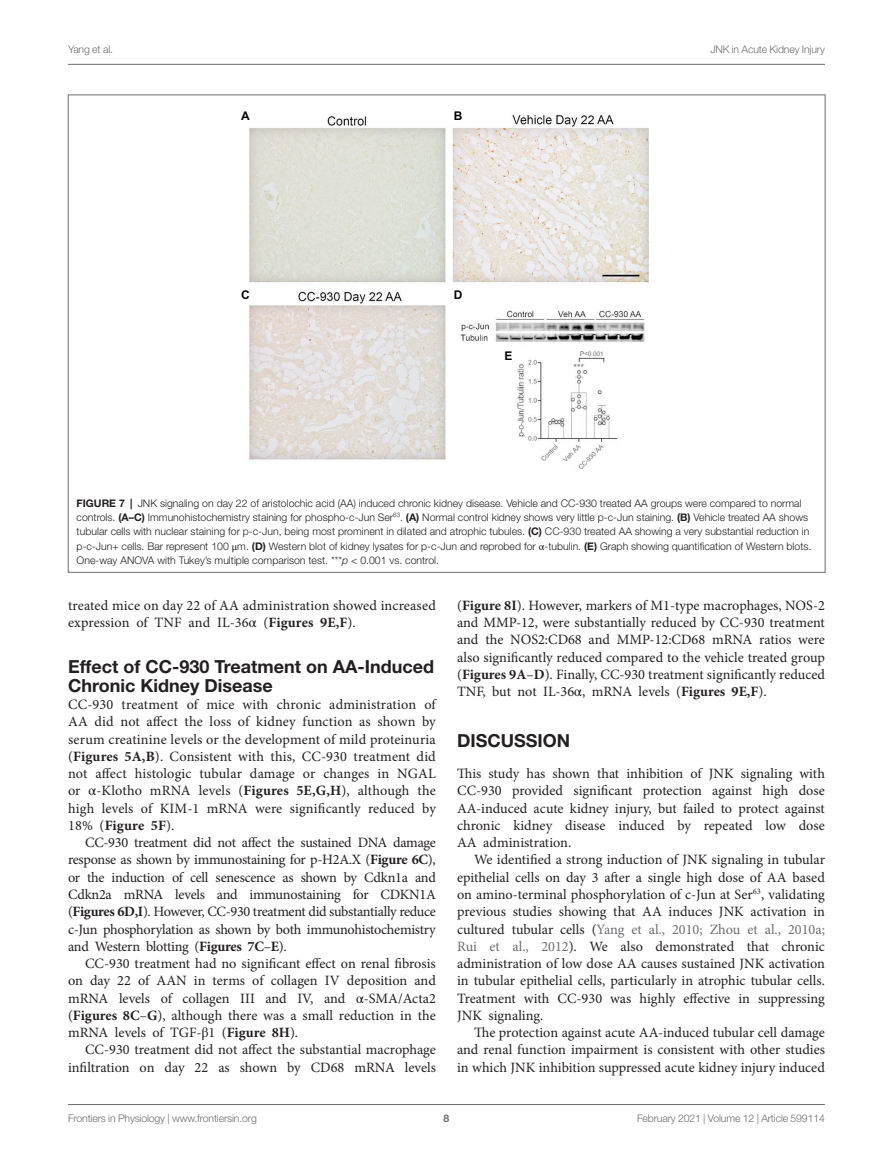
<style>
.page{position:relative;width:893px;height:1170px;background:#fff}
.page>*{position:absolute;margin:0;border:0;box-sizing:border-box;transform-origin:0 0}
.HEAD_2{font:700 18px/18.8px "Helvetica Neue LT Std";color:#231f20}
.HEAD_1{font:700 18px "Helvetica Neue LT Std";color:#231f20}
.TEXT{font:14.25px/17.2px "Minion Pro";color:#231f20;text-align:justify}
.TEXT_FLUSH{font:14.25px/17.2px "Minion Pro";letter-spacing:.005em;color:#231f20;text-align:justify}
.t1{font:700 12px "Arial";color:#040503}
.FIG_LEG{font:300 10.5px/14.2px "Helvetica Neue LT Std";color:#231f20}
.t2{font:300 10.5px "Helvetica Neue LT Std";letter-spacing:-.015em;color:#6c6d70}
.t3{font:700 10.5px "Helvetica Neue LT Std";color:#6c6d70}
.s1{font-weight:700}
.s2{font-family:"STIX General";font-weight:400}
.s3{font-style:italic}
.s4{font-family:"STIX General"}
.s5{color:#6c6d70}
</style>
<div class="page">
<hr style="left:68px;top:64px;width:757px;height:1px;background:#6c6d70">
<hr style="left:68px;top:1104px;width:757px;height:1px;background:#6c6d70">
<img style="left:249px;top:115px;width:400px;height:354px">
<p class="t2" style="left:68px;top:42px;width:47px">Yang et al.</p>
<p class="t2" style="left:710px;top:42px;width:116px">JNK in Acute Kidney Injury</p>
<p class="t1" style="left:241px;top:107px;width:10px">A</p>
<p class="t1" style="left:454px;top:107px;width:10px">B</p>
<p class="t1" style="left:241px;top:286px;width:10px">C</p>
<p class="t1" style="left:454px;top:286px;width:10px">D</p>
<p class="t1" style="left:504px;top:348px;width:10px">E</p>
<p class="FIG_LEG" style="left:77px;top:495px;width:736px"><span class="s1">FIGURE 7 |</span> JNK signaling on day 22 of aristolochic acid (AA) induced chronic kidney disease. Vehicle and CC-930 treated AA groups were compared to normal controls. <span class="s1">(A–C)</span> Immunohistochemistry staining for phospho-c-Jun Ser<sup>63</sup>. <span class="s1">(A)</span> Normal control kidney shows very little p-c-Jun staining. <span class="s1">(B)</span> Vehicle treated AA shows tubular cells with nuclear staining for p-c-Jun, being most prominent in dilated and atrophic tubules. <span class="s1">(C)</span> CC-930 treated AA showing a very substantial reduction in p-c-Jun+ cells. Bar represent 100 <span class="s2">μ</span>m. <span class="s1">(D)</span> Western blot of kidney lysates for p-c-Jun and reprobed for <span class="s2">α</span>-tubulin. <span class="s1">(E)</span> Graph showing quantification of Western blots.<br>One-way ANOVA with Tukey’s multiple comparison test. ***<span class="s3">p</span> &lt; 0.001 vs. control.</p>
<p class="TEXT" style="left:68px;top:596px;width:369px">treated mice on day 22 of AA administration showed increased expression of TNF and IL-36<span class="s4">α</span> (<span class="s1">Figures 9E,F</span>).</p>
<p class="HEAD_2" style="left:68px;top:657px;width:368px">Effect of CC-930 Treatment on AA-Induced<br>Chronic Kidney Disease</p>
<p class="TEXT_FLUSH" style="left:68px;top:696px;width:369px">CC-930 treatment of mice with chronic administration of AA did not affect the loss of kidney function as shown by serum creatinine levels or the development of mild proteinuria (<span class="s1">Figures 5A,B</span>). Consistent with this, CC-930 treatment did not affect histologic tubular damage or changes in NGAL or <span class="s4">α</span>-Klotho mRNA levels (<span class="s1">Figures 5E,G,H</span>), although the high levels of KIM-1 mRNA were significantly reduced by 18% (<span class="s1">Figure 5F</span>).</p>
<p class="TEXT" style="left:68px;top:834px;width:369px;text-indent:17px">CC-930 treatment did not affect the sustained DNA damage response as shown by immunostaining for p-H2A.X (<span class="s1">Figure 6C</span>), or the induction of cell senescence as shown by Cdkn1a and Cdkn2a mRNA levels and immunostaining for CDKN1A (<span class="s1">Figures 6D,I</span>). However, CC-930 treatment did substantially reduce c-Jun phosphorylation as shown by both immunohistochemistry and Western blotting (<span class="s1">Figures 7C</span>–<span class="s1">E</span>).</p>
<p class="TEXT" style="left:68px;top:954px;width:369px;text-indent:17px">CC-930 treatment had no significant effect on renal fibrosis on day 22 of AAN in terms of collagen IV deposition and mRNA levels of collagen III and IV, and <span class="s4">α</span>-SMA/Acta2 (<span class="s1">Figures 8C</span>–<span class="s1">G</span>), although there was a small reduction in the mRNA levels of TGF-<span class="s4">β</span>1 (<span class="s1">Figure 8H</span>).</p>
<p class="TEXT" style="left:68px;top:1041px;width:369px;text-align:right">CC-930 treatment did not affect the substantial macrophage infiltration on day 22 as shown by CD68 mRNA levels</p>
<p class="TEXT" style="left:457px;top:596px;width:369px">(<span class="s1">Figure 8I</span>). However, markers of M1-type macrophages, NOS-2 and MMP-12, were substantially reduced by CC-930 treatment and the NOS2:CD68 and MMP-12:CD68 mRNA ratios were also significantly reduced compared to the vehicle treated group (<span class="s1">Figures 9A</span>–<span class="s1">D</span>). Finally, CC-930 treatment significantly reduced TNF, but not IL-36<span class="s4">α</span>, mRNA levels (<span class="s1">Figures 9E,F</span>).</p>
<p class="HEAD_1" style="left:457px;top:729px;width:115px">DISCUSSION</p>
<p class="TEXT_FLUSH" style="left:457px;top:765px;width:369px">This study has shown that inhibition of JNK signaling with CC-930 provided significant protection against high dose AA-induced acute kidney injury, but failed to protect against chronic kidney disease induced by repeated low dose AA administration.</p>
<p class="TEXT" style="left:457px;top:851px;width:369px;text-indent:17px">We identified a strong induction of JNK signaling in tubular epithelial cells on day 3 after a single high dose of AA based on amino-terminal phosphorylation of c-Jun at Ser<sup>63</sup>, validating previous studies showing that AA induces JNK activation in cultured tubular cells (<span class="s5">Yang et al., 2010; Zhou et al., 2010a; Rui et al., 2012</span>). We also demonstrated that chronic administration of low dose AA causes sustained JNK activation in tubular epithelial cells, particularly in atrophic tubular cells.<br>Treatment with CC-930 was highly effective in suppressing JNK signaling.</p>
<p class="TEXT" style="left:457px;top:1023px;width:369px;text-indent:17px">The protection against acute AA-induced tubular cell damage and renal function impairment is consistent with other studies in which JNK inhibition suppressed acute kidney injury induced</p>
<p class="t2" style="left:68px;top:1111px;width:190px">Frontiers in Physiology | www.frontiersin.org</p>
<p class="t3" style="left:444px;top:1111px;width:7px">8</p>
<p class="t2" style="left:637px;top:1111px;width:189px">February 2021 | Volume 12 | Article 599114</p>
</div>
